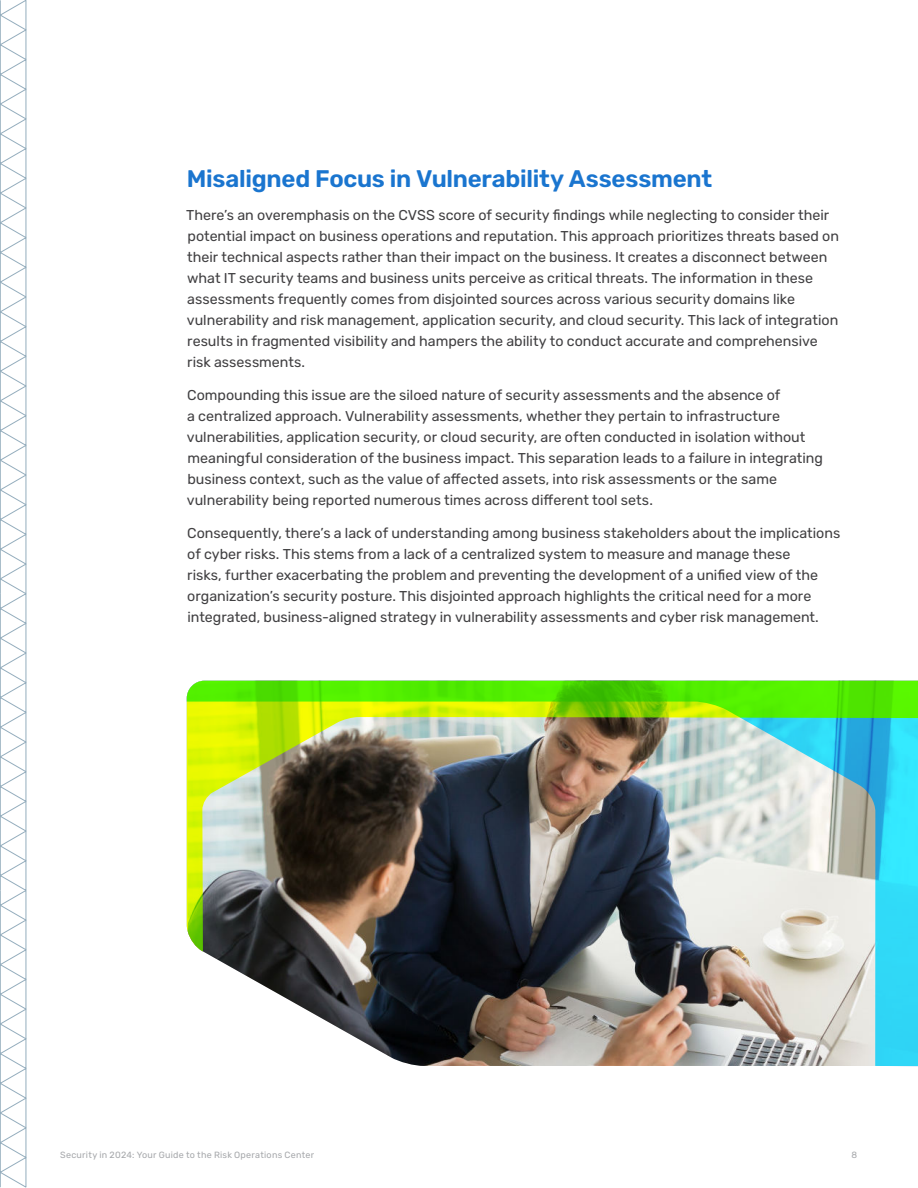
<style>
.page{position:relative;width:918px;height:1188px;background:#fff}
.page>*{position:absolute;margin:0;border:0;box-sizing:border-box;transform-origin:0 0}
.t1{font:600 24px "Rubik";letter-spacing:-.01em;color:#1a75cf}
.t2{font:14.25px/21px "Rubik";color:#414042}
.t3{font:9px "Rubik";letter-spacing:.025em;color:#a7a9ac}
</style>
<div class="page">
<svg style="left:0;top:0;width:27px;height:1187px"></svg>
<img style="left:204px;top:952px;width:714px;height:114px">
<img style="left:187px;top:681px;width:731px;height:271px">
<h1 class="t1" style="left:187px;top:167px;width:527px">Misaligned Focus in Vulnerability Assessment</h1>
<p class="t2" style="left:186px;top:205px;width:655px">There’s an overemphasis on the CVSS score of security findings while neglecting to consider their potential impact on business operations and reputation. This approach prioritizes threats based on their technical aspects rather than their impact on the business. It creates a disconnect between what IT security teams and business units perceive as critical threats. The information in these assessments frequently comes from disjointed sources across various security domains like vulnerability and risk management, application security, and cloud security. This lack of integration results in fragmented visibility and hampers the ability to conduct accurate and comprehensive risk assessments.</p>
<p class="t2" style="left:187px;top:385px;width:638px">Compounding this issue are the siloed nature of security assessments and the absence of<br>a centralized approach. Vulnerability assessments, whether they pertain to infrastructure vulnerabilities, application security, or cloud security, are often conducted in isolation without meaningful consideration of the business impact. This separation leads to a failure in integrating business context, such as the value of affected assets, into risk assessments or the same vulnerability being reported numerous times across different tool sets.</p>
<p class="t2" style="left:187px;top:523px;width:655px">Consequently, there’s a lack of understanding among business stakeholders about the implications of cyber risks. This stems from a lack of a centralized system to measure and manage these<br>risks, further exacerbating the problem and preventing the development of a unified view of the organization’s security posture. This disjointed approach highlights the critical need for a more integrated, business-aligned strategy in vulnerability assessments and cyber risk management.</p>
<p class="t3" style="left:60px;top:1151px;width:256px">Security in 2024: Your Guide to the Risk Operations Center</p>
<p class="t3" style="left:852px;top:1151px;width:7px">8</p>
</div>
